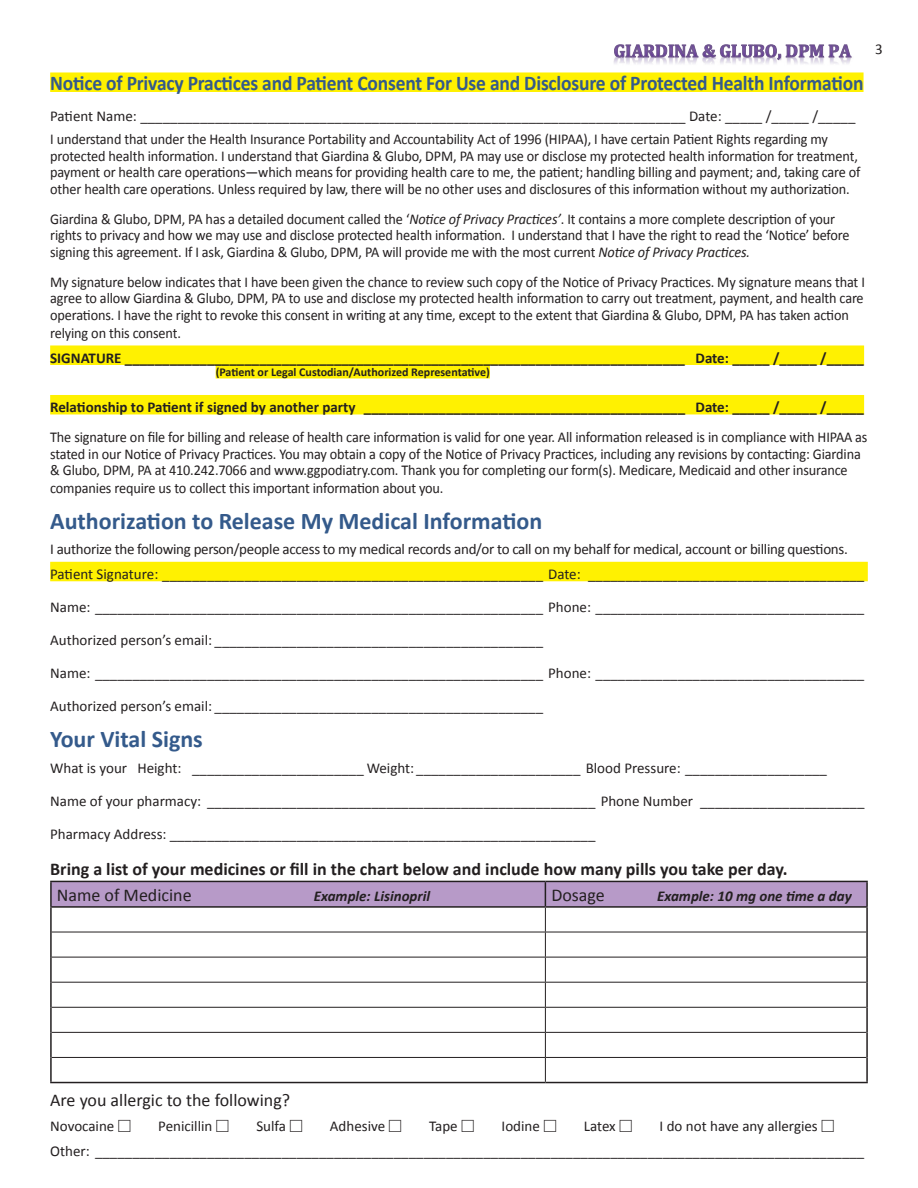
<style>
.page{position:relative;width:918px;height:1188px;background:#fff}
.page>*{position:absolute;margin:0;border:0;box-sizing:border-box;transform-origin:0 0}
.t1{font:700 24px "Calibri";color:#345a8b}
.t2{font:700 21px "Calibri";letter-spacing:-.01em;color:#345a8b;scale:.93 1}
.t3{font:700 18px "Calibri";color:#231f20}
.t4{font:18px "Calibri";color:#231f20}
.t5{font:15px/16.5px "Calibri";letter-spacing:-.01em;color:#231f20;scale:.95 1}
.t6{font:15px/23.2px "Calibri";letter-spacing:-.01em;color:#231f20}
.t7{font:700 15px "Calibri";color:#231f20}
.t8{font:italic 700 15px "Calibri";color:#231f20}
.t9{font:700 12px "Calibri";color:#231f20}
.s1{font-style:italic}
</style>
<div class="page">
<img style="left:613px;top:57px;width:239px;height:7px">
<svg style="left:614px;top:44px;width:237px;height:16px"></svg>
<div style="left:50px;top:72px;width:814px;height:20px;background:#fff101"></div>
<div style="left:50px;top:345px;width:814px;height:20px;background:#fff101"></div>
<div style="left:216px;top:359px;width:274px;height:19px;background:#fff101"></div>
<div style="left:50px;top:395px;width:814px;height:19px;background:#fff101"></div>
<div style="left:50px;top:562px;width:818px;height:19px;background:#fff101"></div>
<hr style="left:50px;top:881px;width:495px;height:1px;background:#231f20">
<hr style="left:50px;top:882px;width:2px;height:24px;background:#231f20">
<hr style="left:545px;top:881px;width:323px;height:1px;background:#231f20">
<hr style="left:866px;top:882px;width:2px;height:24px;background:#231f20">
<hr style="left:50px;top:906px;width:495px;height:2px;background:#231f20">
<hr style="left:50px;top:908px;width:2px;height:24px;background:#231f20">
<hr style="left:545px;top:906px;width:323px;height:2px;background:#231f20">
<hr style="left:866px;top:908px;width:2px;height:24px;background:#231f20">
<hr style="left:50px;top:932px;width:2px;height:25px;background:#231f20">
<hr style="left:866px;top:932px;width:2px;height:25px;background:#231f20">
<hr style="left:50px;top:957px;width:2px;height:25px;background:#231f20">
<hr style="left:866px;top:957px;width:2px;height:25px;background:#231f20">
<hr style="left:50px;top:982px;width:2px;height:25px;background:#231f20">
<hr style="left:866px;top:982px;width:2px;height:25px;background:#231f20">
<hr style="left:50px;top:1007px;width:2px;height:25px;background:#231f20">
<hr style="left:866px;top:1007px;width:2px;height:25px;background:#231f20">
<hr style="left:50px;top:1032px;width:2px;height:25px;background:#231f20">
<hr style="left:866px;top:1032px;width:2px;height:25px;background:#231f20">
<hr style="left:50px;top:1057px;width:2px;height:25px;background:#231f20">
<hr style="left:866px;top:1057px;width:2px;height:25px;background:#231f20">
<hr style="left:50px;top:1082px;width:495px;height:1px;background:#231f20">
<hr style="left:545px;top:1082px;width:323px;height:1px;background:#231f20">
<svg style="left:51px;top:881px;width:816px;height:201px"></svg>
<h2 class="t2" style="left:50px;top:70px;width:876px">Notice of Privacy Practices and Patient Consent For Use and Disclosure of Protected Health Information</h2>
<p class="t6" style="left:50px;top:104px;width:807px">Patient Name: _________________________________________________________________________ Date: _____ /_____ /_____<br>I understand that under the Health Insurance Portability and Accountability Act of 1996 (HIPAA), I have certain Patient Rights regarding my</p>
<p class="t5" style="left:50px;top:147px;width:855px">protected health information. I understand that Giardina &amp; Glubo, DPM, PA may use or disclose my protected health information for treatment, payment or health care operations—which means for providing health care to me, the patient; handling billing and payment; and, taking care of other health care operations. Unless required by law, there will be no other uses and disclosures of this information without my authorization.</p>
<p class="t5" style="left:50px;top:210px;width:843px">Giardina &amp; Glubo, DPM, PA has a detailed document called the ‘<span class="s1">Notice of Privacy Practices’</span>. It contains a more complete description of your rights to privacy and how we may use and disclose protected health information. I understand that I have the right to read the ‘Notice’ before signing this agreement. If I ask, Giardina &amp; Glubo, DPM, PA will provide me with the most current <span class="s1">Notice of Privacy Practices.</span></p>
<p class="t5" style="left:50px;top:273px;width:859px;text-align:justify">My signature below indicates that I have been given the chance to review such copy of the Notice of Privacy Practices. My signature means that I agree to allow Giardina &amp; Glubo, DPM, PA to use and disclose my protected health information to carry out treatment, payment, and health care operations. I have the right to revoke this consent in writing at any time, except to the extent that Giardina &amp; Glubo, DPM, PA has taken action</p>
<p class="t5" style="left:50px;top:324px;width:139px">relying on this consent.</p>
<p class="t7" style="left:50px;top:348px;width:815px">SIGNATURE ___________________________________________________________________________ Date: _____ /_____ /_____</p>
<p class="t9" style="left:216px;top:365px;width:276px">(Patient or Legal Custodian/Authorized Representative)</p>
<p class="t7" style="left:50px;top:398px;width:815px">Relationship to Patient if signed by another party ___________________________________________ Date: _____ /_____ /_____</p>
<p class="t5" style="left:50px;top:428px;width:862px">The signature on file for billing and release of health care information is valid for one year. All information released is in compliance with HIPAA as stated in our Notice of Privacy Practices. You may obtain a copy of the Notice of Privacy Practices, including any revisions by contacting: Giardina &amp; Glubo, DPM, PA at 410.242.7066 and www.ggpodiatry.com. Thank you for completing our form(s). Medicare, Medicaid and other insurance</p>
<p class="t5" style="left:50px;top:479px;width:416px">companies require us to collect this important information about you.</p>
<h1 class="t1" style="left:50px;top:506px;width:494px">Authorization to Release My Medical Information</h1>
<p class="t6" style="left:50px;top:535px;width:816px;line-height:25.5px">I authorize the following person/people access to my medical records and/or to call on my behalf for medical, account or billing questions.<br>Patient Signature: ___________________________________________________ Date: _____________________________________</p>
<p class="t6" style="left:50px;top:595px;width:816px">Name: ____________________________________________________________ Phone: ____________________________________</p>
<p class="t6" style="left:50px;top:628px;width:495px">Authorized person’s email: ____________________________________________</p>
<p class="t6" style="left:50px;top:661px;width:816px">Name: ____________________________________________________________ Phone: ____________________________________</p>
<p class="t6" style="left:50px;top:694px;width:495px">Authorized person’s email: ____________________________________________</p>
<h1 class="t1" style="left:50px;top:724px;width:154px">Your Vital Signs</h1>
<p class="t6" style="left:50px;top:756px;width:778px">What is your Height: _______________________ Weight: ______________________ Blood Pressure: ___________________</p>
<p class="t6" style="left:50px;top:789px;width:816px">Name of your pharmacy: ____________________________________________________ Phone Number ______________________</p>
<p class="t6" style="left:50px;top:822px;width:547px">Pharmacy Address: _________________________________________________________</p>
<p class="t3" style="left:50px;top:858px;width:739px">Bring a list of your medicines or fill in the chart below and include how many pills you take per day.</p>
<p class="t4" style="left:57px;top:884px;width:136px">Name of Medicine</p>
<p class="t8" style="left:314px;top:887px;width:118px">Example: Lisinopril</p>
<p class="t4" style="left:551px;top:884px;width:55px">Dosage</p>
<p class="t8" style="left:657px;top:887px;width:196px">Example: 10 mg one time a day</p>
<p class="t6" style="left:875px;top:37px;width:9px">3</p>
<p class="t4" style="left:50px;top:1089px;width:242px">Are you allergic to the following?</p>
<p class="t6" style="left:50px;top:1114px;width:66px">Novocaine</p>
<p class="t6" style="left:158px;top:1114px;width:56px">Penicillin</p>
<p class="t6" style="left:256px;top:1114px;width:31px">Sulfa</p>
<p class="t6" style="left:330px;top:1114px;width:57px">Adhesive</p>
<p class="t6" style="left:429px;top:1114px;width:30px">Tape</p>
<p class="t6" style="left:502px;top:1114px;width:40px">Iodine</p>
<p class="t6" style="left:584px;top:1114px;width:33px">Latex</p>
<p class="t6" style="left:50px;top:1113px;width:816px;line-height:24.8px;text-indent:609px">I do not have any allergies<br>Other: _______________________________________________________________________________________________________</p>
</div>
